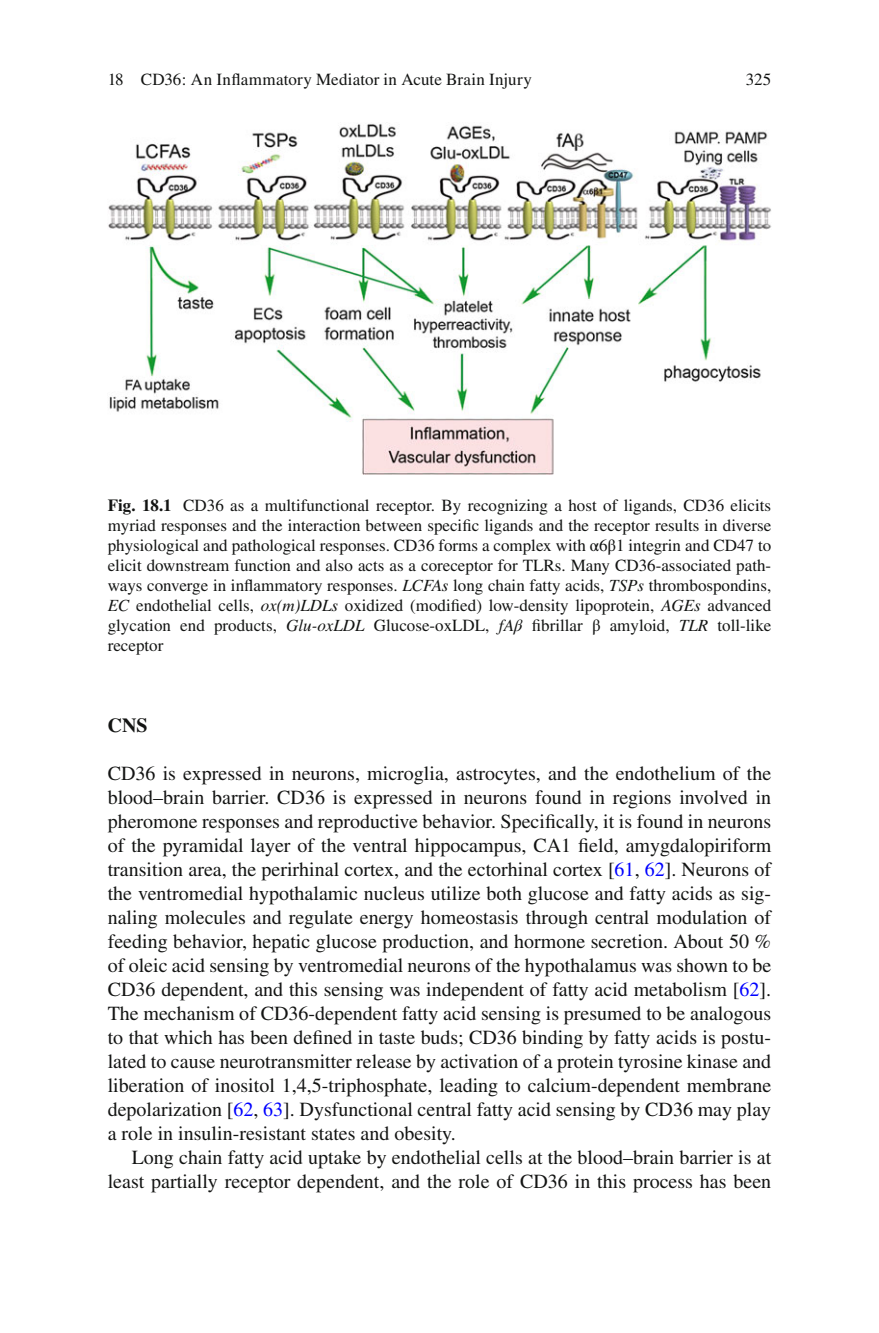
<style>
.page{position:relative;width:879px;height:1333px;background:#fff}
.page>*{position:absolute;margin:0;border:0;box-sizing:border-box;transform-origin:0 0}
.t1{font:20px/24px "Times";color:#131413;text-align:justify}
.t2{font:700 20px "Times";color:#131413}
.t3{font:17px/20px "Times";color:#131413;text-align:justify}
.s1{font-weight:700}
.s2{font-family:"STIX General"}
.s3{font-style:italic}
.s4{font-family:"STIX General";font-style:italic}
.s5{color:#00f}
</style>
<div class="page">
<img style="left:108px;top:123px;width:663px;height:351px">
<p class="t3" style="left:108px;top:71px;width:426px">18 CD36: An Inflammatory Mediator in Acute Brain Injury</p>
<p class="t3" style="left:746px;top:71px;width:27px">325</p>
<p class="t3" style="left:108px;top:496px;width:665px"><span class="s1">Fig. 18.1</span> CD36 as a multifunctional receptor. By recognizing a host of ligands, CD36 elicits myriad responses and the interaction between specific ligands and the receptor results in diverse physiological and pathological responses. CD36 forms a complex with <span class="s2">α</span>6<span class="s2">β</span>1 integrin and CD47 to elicit downstream function and also acts as a coreceptor for TLRs. Many CD36-associated path&shy;ways converge in inflammatory responses. <span class="s3">LCFAs</span> long chain fatty acids, <span class="s3">TSPs</span> thrombospondins, <span class="s3">EC</span> endothelial cells, <span class="s3">ox(m)LDLs</span> oxidized (modified) low-density lipoprotein, <span class="s3">AGEs</span> advanced glycation end products, <span class="s3">Glu-oxLDL</span> Glucose-oxLDL, <span class="s3">fA</span><span class="s4">β</span> fibrillar <span class="s2">β</span> amyloid, <span class="s3">TLR</span> toll- like receptor</p>
<p class="t2" style="left:108px;top:717px;width:41px">CNS</p>
<p class="t1" style="left:108px;top:762px;width:665px">CD36 is expressed in neurons, microglia, astrocytes, and the endothelium of the blood–brain barrier. CD36 is expressed in neurons found in regions involved in pheromone responses and reproductive behavior. Specifically, it is found in neurons of the pyramidal layer of the ventral hippocampus, CA1 field, amygdalopiriform transition area, the perirhinal cortex, and the ectorhinal cortex [ <span class="s5">61</span> , <span class="s5">62</span> ]. Neurons of the ventromedial hypothalamic nucleus utilize both glucose and fatty acids as sig&shy;naling molecules and regulate energy homeostasis through central modulation of feeding behavior, hepatic glucose production, and hormone secretion. About 50 % of oleic acid sensing by ventromedial neurons of the hypothalamus was shown to be CD36 dependent, and this sensing was independent of fatty acid metabolism [ <span class="s5">62</span> ].<br>The mechanism of CD36-dependent fatty acid sensing is presumed to be analogous to that which has been defined in taste buds; CD36 binding by fatty acids is postu&shy;lated to cause neurotransmitter release by activation of a protein tyrosine kinase and liberation of inositol 1,4,5-triphosphate, leading to calcium-dependent membrane depolarization [ <span class="s5">62</span> , <span class="s5">63</span> ]. Dysfunctional central fatty acid sensing by CD36 may play a role in insulin-resistant states and obesity.</p>
<p class="t1" style="left:108px;top:1146px;width:665px;text-align:right">Long chain fatty acid uptake by endothelial cells at the blood–brain barrier is at least partially receptor dependent, and the role of CD36 in this process has been</p>
</div>
